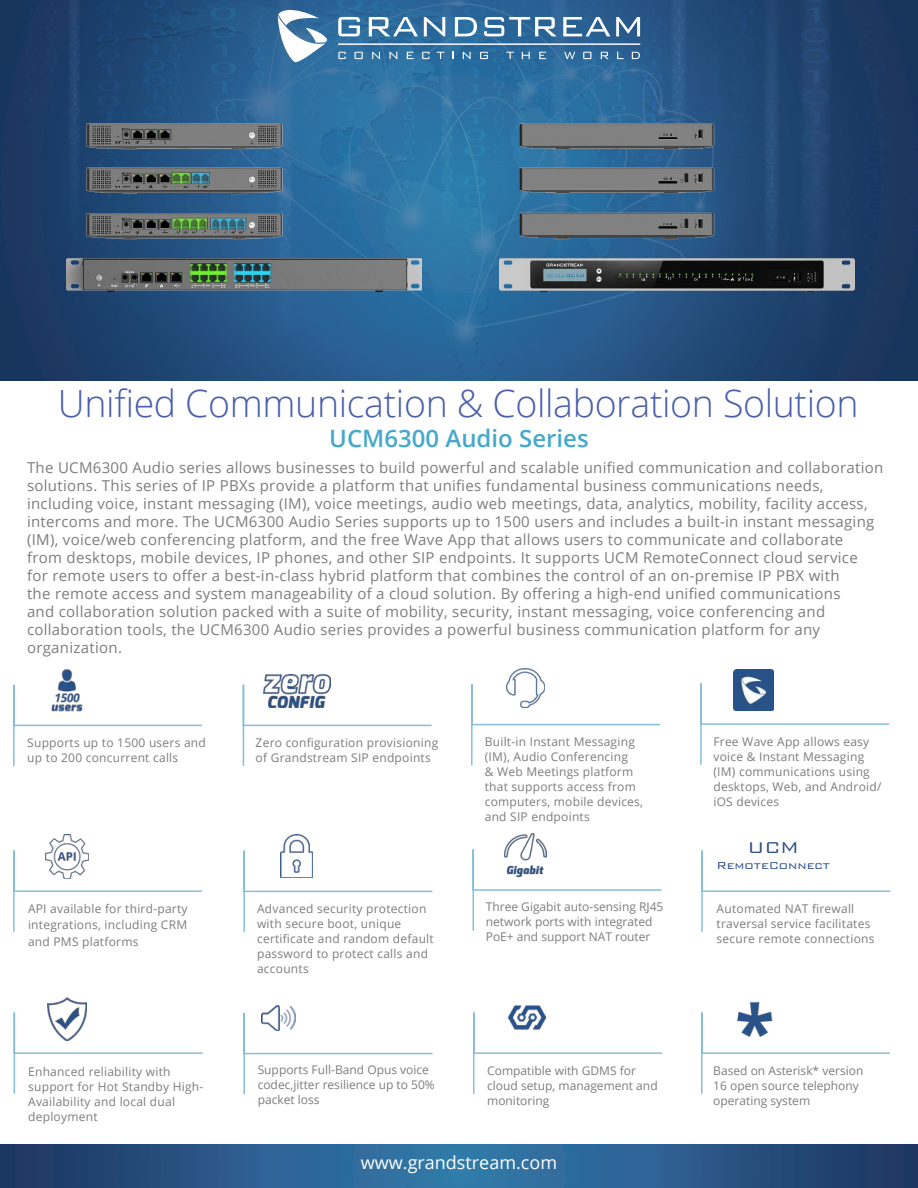
<style>
.page{position:relative;width:918px;height:1188px;background:#fff}
.page>*{position:absolute;margin:0;border:0;box-sizing:border-box;transform-origin:0 0}
.t1{font:300 37.5px "Open Sans";letter-spacing:-.01em;color:#495fad}
.t2{font:600 24px "Open Sans";color:#46a8ca}
.t3{font:300 21px "Bank Gothic BT";color:#2d528f}
.t4{font:18px "Open Sans";color:#fff}
.t5{font:15px/18px "Open Sans";letter-spacing:.02em;color:#7d7c7e}
.t6{font:300 13.5px "Bank Gothic BT";color:#2d528f}
.t7{font:12px/15px "Open Sans";letter-spacing:.02em;color:#7d7c7e}
.t8{font:12px/15px "Open Sans";color:#7d7c7e}
</style>
<div class="page">
<img style="left:0;top:0;width:918px;height:380px">
<svg style="left:278px;top:10px;width:49px;height:52px"></svg>
<svg style="left:338px;top:17px;width:22px;height:19px"></svg>
<svg style="left:369px;top:17px;width:49px;height:19px"></svg>
<svg style="left:424px;top:17px;width:21px;height:19px"></svg>
<svg style="left:455px;top:17px;width:22px;height:19px"></svg>
<svg style="left:484px;top:17px;width:73px;height:19px"></svg>
<svg style="left:563px;top:17px;width:47px;height:19px"></svg>
<svg style="left:616px;top:17px;width:24px;height:19px"></svg>
<svg style="left:338px;top:52px;width:8px;height:7px"></svg>
<svg style="left:355px;top:52px;width:8px;height:7px"></svg>
<svg style="left:372px;top:52px;width:8px;height:7px"></svg>
<svg style="left:389px;top:52px;width:8px;height:7px"></svg>
<svg style="left:407px;top:52px;width:7px;height:7px"></svg>
<svg style="left:422px;top:52px;width:8px;height:7px"></svg>
<svg style="left:437px;top:52px;width:7px;height:7px"></svg>
<svg style="left:463px;top:52px;width:8px;height:7px"></svg>
<svg style="left:480px;top:52px;width:8px;height:7px"></svg>
<svg style="left:506px;top:52px;width:8px;height:7px"></svg>
<svg style="left:522px;top:52px;width:8px;height:7px"></svg>
<svg style="left:539px;top:52px;width:7px;height:7px"></svg>
<svg style="left:632px;top:52px;width:8px;height:7px"></svg>
<svg style="left:583px;top:52px;width:8px;height:7px"></svg>
<svg style="left:601px;top:52px;width:8px;height:7px"></svg>
<svg style="left:617px;top:52px;width:7px;height:7px"></svg>
<svg style="left:564px;top:52px;width:11px;height:7px"></svg>
<hr style="left:338px;top:44px;width:302px;height:1px;background:#fff">
<svg style="left:0;top:1145px;width:918px;height:43px;background:#295988"></svg>
<img style="left:59px;top:669px;width:16px;height:14px">
<svg style="left:13px;top:683px;width:190px;height:83px"></svg>
<img style="left:283px;top:835px;width:27px;height:14px">
<svg style="left:243px;top:849px;width:190px;height:83px"></svg>
<img style="left:49px;top:835px;width:37px;height:14px">
<svg style="left:13px;top:849px;width:190px;height:83px"></svg>
<img style="left:507px;top:668px;width:37px;height:14px">
<svg style="left:471px;top:682px;width:189px;height:84px"></svg>
<svg style="left:701px;top:850px;width:190px;height:82px"></svg>
<img style="left:505px;top:834px;width:41px;height:14px">
<svg style="left:472px;top:848px;width:190px;height:83px"></svg>
<svg style="left:242px;top:683px;width:190px;height:83px"></svg>
<img style="left:264px;top:675px;width:66px;height:32px">
<img style="left:48px;top:997px;width:38px;height:14px">
<svg style="left:13px;top:1011px;width:190px;height:83px"></svg>
<img style="left:733px;top:670px;width:41px;height:12px">
<svg style="left:700px;top:682px;width:190px;height:83px"></svg>
<img style="left:749px;top:1001px;width:11px;height:10px">
<svg style="left:701px;top:1011px;width:189px;height:83px"></svg>
<svg style="left:473px;top:1012px;width:189px;height:82px"></svg>
<img style="left:500px;top:1005px;width:58px;height:34px">
<svg style="left:243px;top:1012px;width:190px;height:83px"></svg>
<img style="left:261px;top:1005px;width:35px;height:26px">
<img style="left:499px;top:123px;width:356px;height:168px">
<img style="left:66px;top:123px;width:356px;height:168px">
<h1 class="t1" style="left:58px;top:377px;width:802px">Unified Communication &amp; Collaboration Solution</h1>
<h2 class="t2" style="left:329px;top:422px;width:261px">UCM6300 Audio Series</h2>
<p class="t5" style="left:27px;top:458px;width:858px">The UCM6300 Audio series allows businesses to build powerful and scalable unified communication and collaboration solutions. This series of IP PBXs provide a platform that unifies fundamental business communications needs, including voice, instant messaging (IM), voice meetings, audio web meetings, data, analytics, mobility, facility access, intercoms and more. The UCM6300 Audio Series supports up to 1500 users and includes a built-in instant messaging (IM), voice/web conferencing platform, and the free Wave App that allows users to communicate and collaborate<br>from desktops, mobile devices, IP phones, and other SIP endpoints. It supports UCM RemoteConnect cloud service<br>for remote users to offer a best-in-class hybrid platform that combines the control of an on-premise IP PBX with<br>the remote access and system manageability of a cloud solution. By offering a high-end unified communications<br>and collaboration solution packed with a suite of mobility, security, instant messaging, voice conferencing and collaboration tools, the UCM6300 Audio series provides a powerful business communication platform for any organization.</p>
<p class="t7" style="left:27px;top:735px;width:180px">Supports up to 1500 users and up to 200 concurrent calls</p>
<p class="t7" style="left:28px;top:900px;width:161px;line-height:16.5px;text-align:justify">API available for third-party integrations, including CRM and PMS platforms</p>
<p class="t7" style="left:28px;top:1064px;width:177px">Enhanced reliability with support for Hot Standby High-<br>Availability and local dual deployment</p>
<p class="t7" style="left:256px;top:735px;width:184px">Zero configuration provisioning of Grandstream SIP endpoints</p>
<p class="t7" style="left:257px;top:901px;width:178px">Advanced security protection with secure boot, unique certificate and random default password to protect calls and accounts</p>
<p class="t8" style="left:258px;top:1062px;width:179px">Supports Full-Band Opus voice codec,jitter resilience up to 50% packet loss</p>
<p class="t7" style="left:485px;top:734px;width:160px">Built-in Instant Messaging (IM), Audio Conferencing<br>&amp; Web Meetings platform that supports access from computers, mobile devices, and SIP endpoints</p>
<p class="t8" style="left:486px;top:898px;width:179px">Three Gigabit auto-sensing RJ45 network ports with integrated<br>PoE+ and support NAT router</p>
<p class="t8" style="left:487px;top:1063px;width:172px">Compatible with GDMS for cloud setup, management and monitoring</p>
<p class="t4" style="left:361px;top:1151px;width:198px">www.grandstream.com</p>
<p class="t7" style="left:713px;top:733px;width:170px">Free Wave App allows easy voice &amp; Instant Messaging (IM) communications using desktops, Web, and Android/ iOS devices</p>
<h3 class="t3" style="left:747px;top:836px;width:53px">UCM</h3>
<p class="t6" style="left:716px;top:858px;width:115px">RemoteConnect</p>
<p class="t7" style="left:717px;top:901px;width:159px">Automated NAT firewall traversal service facilitates secure remote connections</p>
<p class="t8" style="left:713px;top:1063px;width:152px">Based on Asterisk* version<br>16 open source telephony operating system</p>
</div>
